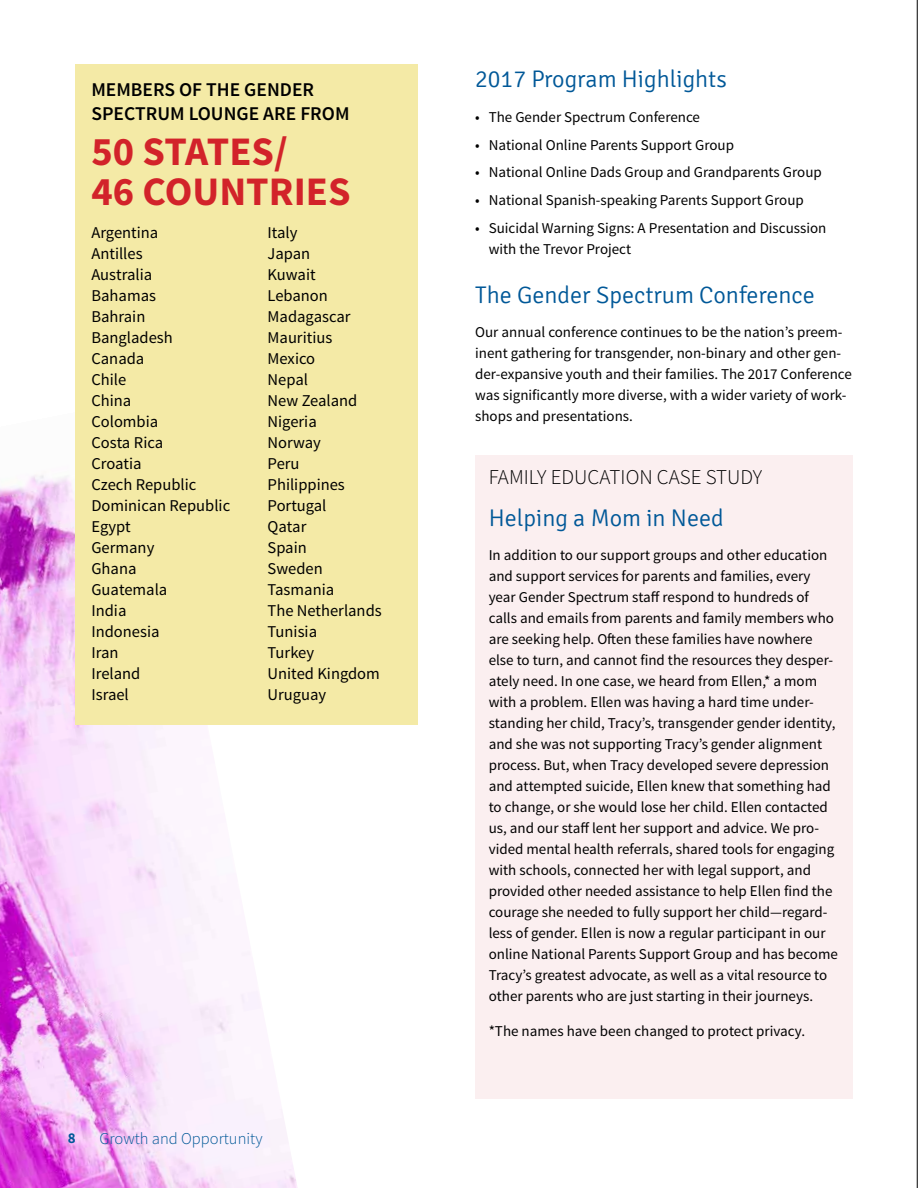
<style>
.page{position:relative;width:918px;height:1188px;background:#fff}
.page>*{position:absolute;margin:0;border:0;box-sizing:border-box;transform-origin:0 0}
.t1{font:700 40.5px/40.5px "Source Sans Pro";color:#d2232a}
.t2{font:300 24px "Signika";color:#005898}
.t3{font:300 21px "Source Sans Pro";color:#000}
.t4{font:600 19.5px/24px "Source Sans Pro";color:#000}
.t5{font:16.5px/21px "Source Sans Pro";color:#000}
.t6{font:300 16.5px "Source Sans Pro";color:#005898}
.t7{font:15px/21px "Source Sans Pro";color:#000}
.t8{font:700 15px "Source Sans Pro";color:#005898}
</style>
<div class="page">
<img style="left:0;top:475px;width:298px;height:713px">
<div style="left:75px;top:64px;width:343px;height:661px;background:#f4eaa6"></div>
<hr style="left:917px;top:0;width:1px;height:1188px;background:#000">
<div style="left:475px;top:455px;width:378px;height:643px;background:#fbeff0"></div>
<h3 class="t4" style="left:91px;top:78px;width:260px">M EMBERS OF THE GENDER<br>SPECTRUM LOUNGE ARE FROM</h3>
<h1 class="t1" style="left:91px;top:133px;width:261px">50 STAT ES/<br>46 COUNTRIES</h1>
<p class="t5" style="left:91px;top:222px;width:140px">Argentina<br>Antilles<br>Australia<br>Bahamas<br>Bahrain<br>Bangladesh<br>Canada<br>Chile<br>China<br>Colombia<br>Costa Rica<br>Croatia<br>Czech Republic<br>Dominican Republic<br>Egypt<br>Germany<br>Ghana<br>Guatemala<br>India<br>Indonesia<br>Iran<br>Ireland<br>Israel</p>
<p class="t5" style="left:268px;top:223px;width:116px">Italy<br>Japan<br>Kuwait<br>Lebanon<br>Madagascar<br>Mauritius<br>Mexico<br>Nepal<br>New Zealand<br>Nigeria<br>Norway<br>Peru<br>Philippines<br>Portugal<br>Qatar<br>Spain<br>Sweden<br>Tasmania<br>The Netherlands<br>Tunisia<br>Turkey<br>United Kingdom<br>Uruguay</p>
<p class="t8" style="left:68px;top:1129px;width:9px">8</p>
<p class="t6" style="left:100px;top:1129px;width:164px">GROWTH AND OPPORTUNITY</p>
<h2 class="t2" style="left:475px;top:66px;width:253px">2017 Program Highlights</h2>
<p class="t7" style="left:475px;top:107px;width:226px">• The Gender Spectrum Conference</p>
<p class="t7" style="left:475px;top:134px;width:260px">• National Online Parents Support Group</p>
<p class="t7" style="left:475px;top:162px;width:348px">• National Online Dads Group and Grandparents Group</p>
<p class="t7" style="left:475px;top:190px;width:330px">• National Spanish-speaking Parents Support Group</p>
<p class="t7" style="left:489px;top:218px;width:339px;text-indent:-14px">• Suicidal Warning Signs: A Presentation and Discussion with the Trevor Project</p>
<h2 class="t2" style="left:475px;top:281px;width:341px">The Gender Spectrum Conference</h2>
<p class="t7" style="left:475px;top:322px;width:378px">Our annual conference continues to be the nation’s preem&shy;inent gathering for transgender, non-binary and other gen&shy;der-expansive youth and their families. The 2017 Conference was significantly more diverse, with a wider variety of work&shy;shops and presentations.</p>
<h3 class="t3" style="left:489px;top:464px;width:275px">FAMILY EDUCATION CASE STUDY</h3>
<h2 class="t2" style="left:489px;top:505px;width:237px">Helping a Mom in Need</h2>
<p class="t7" style="left:489px;top:545px;width:351px">In addition to our support groups and other education and support services for parents and families, every year Gender Spectrum staff respond to hundreds of calls and emails from parents and family members who are seeking help. Often these families have nowhere else to turn, and cannot find the resources they desper&shy;ately need. In one case, we heard from Ellen,* a mom with a problem. Ellen was having a hard time under&shy;standing her child, Tracy’s, transgender gender identity, and she was not supporting Tracy’s gender alignment process. But, when Tracy developed severe depression and attempted suicide, Ellen knew that something had to change, or she would lose her child. Ellen contacted us, and our staff lent her support and advice. We pro&shy;vided mental health referrals, shared tools for engaging with schools, connected her with legal support, and provided other needed assistance to help Ellen find the courage she needed to fully support her child—regard&shy;less of gender. Ellen is now a regular participant in our online National Parents Support Group and has become Tracy’s greatest advocate, as well as a vital resource to other parents who are just starting in their journeys.</p>
<p class="t7" style="left:489px;top:1021px;width:318px">*The names have been changed to protect privacy.</p>
</div>
